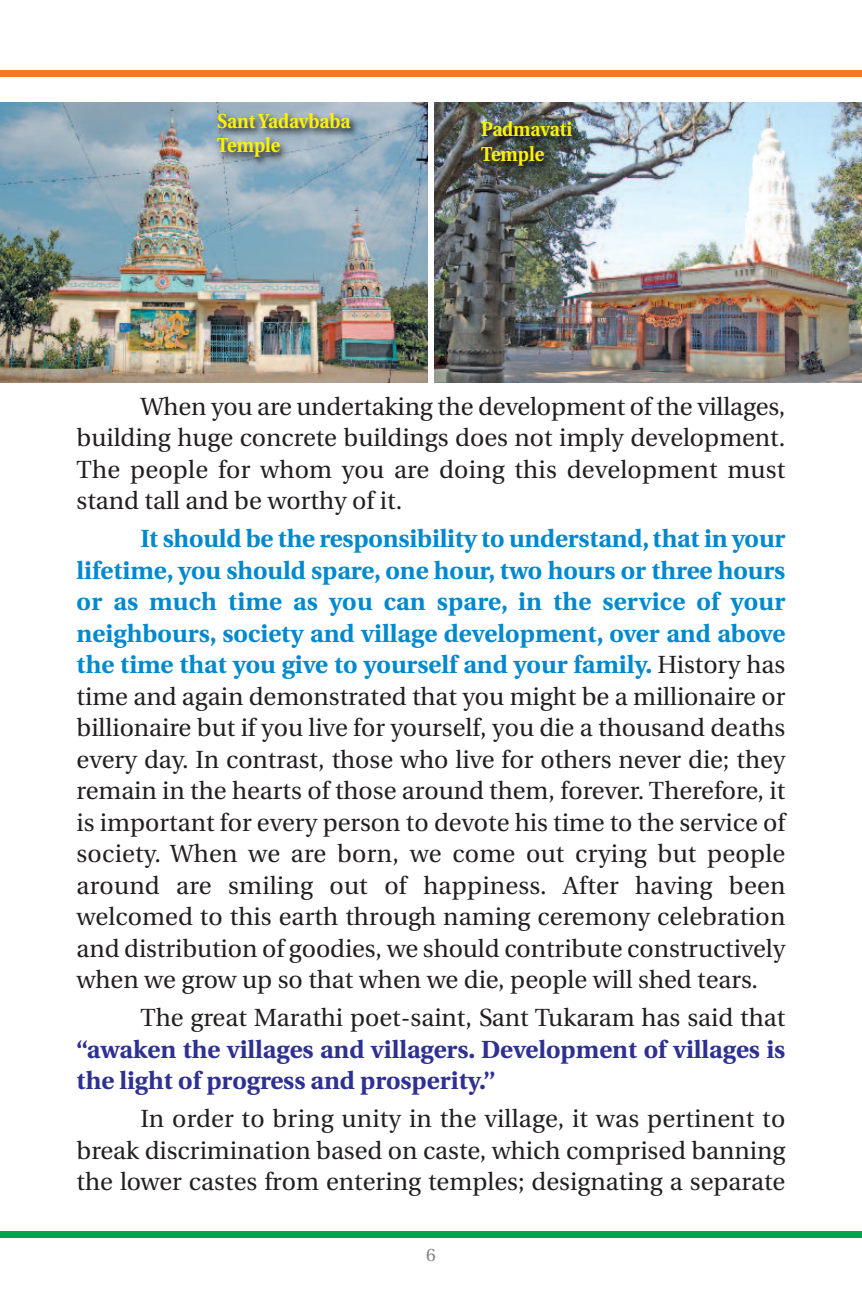
<style>
.page{position:relative;width:862px;height:1308px;background:#fff}
.page>*{position:absolute;margin:0;border:0;box-sizing:border-box;transform-origin:0 0}
.t1{font:24.75px/31.5px "Utopia";color:#231f20;text-align:justify}
.t2{font:700 24.75px/31.5px "Utopia";color:#2e3092}
.t3{font:700 20.25px/24.3px "Utopia";color:#fff101;scale:.9 1}
.t4{font:18px "Utopia";color:#808285}
.s1{font-weight:700;color:#0089cf}
</style>
<div class="page">
<div style="left:0;top:1231px;width:861px;height:6px;background:#00a54f"></div>
<div style="left:0;top:70px;width:861px;height:7px;background:#f47921"></div>
<img style="left:0;top:102px;width:427px;height:281px">
<img style="left:434px;top:102px;width:427px;height:281px">
<img style="left:467px;top:113px;width:145px;height:86px">
<img style="left:208px;top:103px;width:233px;height:99px">
<p class="t3" style="left:217px;top:110px;width:149px">SantYadavbaba<br>Temple</p>
<p class="t3" style="left:481px;top:119px;width:103px">Padmavati<br>Temple</p>
<p class="t1" style="left:77px;top:392px;width:709px;text-indent:64px">When you are undertaking the development of the villages, building huge concrete buildings does not imply development.<br>The people for whom you are doing this development must stand tall and be worthy of it.</p>
<p class="t1" style="left:76px;top:525px;width:710px;text-indent:64px"><span class="s1">It should be the responsibility to understand,that in your lifetime, you should spare, one hour, two hours or three hours or as much time as you can spare, in the service of your neighbours, society and village development, over and above the time that you give to yourself and your family.</span> History has time and again demonstrated that you might be a millionaire or billionaire but if you live for yourself, you die a thousand deaths every day. In contrast, those who live for others never die; they remain in the hearts of those around them, forever. Therefore, it is important for every person to devote his time to the service of society. When we are born, we come out crying but people around are smiling out of happiness. After having been welcomed to this earth through naming ceremony celebration and distribution of goodies, we should contribute constructively when we grow up so that when we die, people will shed tears.</p>
<p class="t1" style="left:140px;top:1004px;width:646px">The great Marathi poet-saint, Sant Tukaram has said that</p>
<p class="t2" style="left:77px;top:1035px;width:709px">“awaken the villages and villagers. Development of villages is the light of progress and prosperity.’’</p>
<p class="t1" style="left:77px;top:1105px;width:709px;text-indent:64px">In order to bring unity in the village, it was pertinent to break discrimination based on caste, which comprised banning the lower castes from entering temples; designating a separate</p>
<p class="t4" style="left:426px;top:1247px;width:11px">6</p>
</div>
